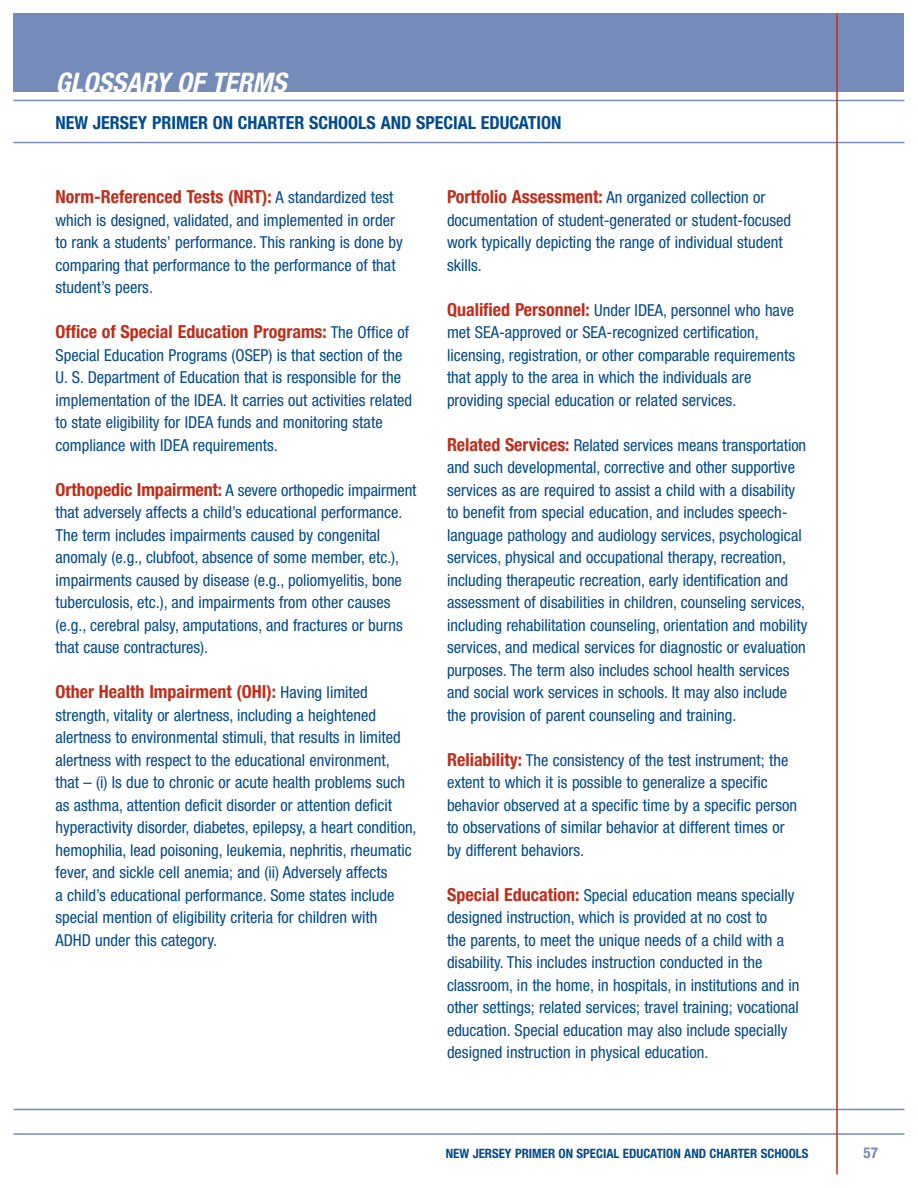
<style>
.page{position:relative;width:918px;height:1188px;background:#fff}
.page>*{position:absolute;margin:0;border:0;box-sizing:border-box;transform-origin:0 0}
.t1{font:italic 700 condensed 27px "Helvetica Neue";color:#fff}
.t2{font:700 condensed 18px "Helvetica Neue";color:#c02d19}
.t3{font:700 condensed 18px "Helvetica Neue";color:#004a8d}
.t4{font:condensed 16.5px/22.5px "Helvetica Neue";color:#004a8d}
.t5{font:700 condensed 15px "Helvetica Neue";color:#748bba}
.t6{font:700 condensed 12.9px "Helvetica Neue";color:#004a8d}
.s1{font-weight:400;font-size:16.5px;color:#004a8d}
.s2{font-weight:700;font-size:18px;color:#c02d19}
</style>
<div class="page">
<div style="left:14px;top:14px;width:890px;height:78px;background:#748bba"></div>
<hr style="left:14px;top:142px;width:890px;height:1px;background:#748bba">
<hr style="left:14px;top:100px;width:890px;height:1px;background:#748bba">
<hr style="left:14px;top:1109px;width:890px;height:1px;background:#748bba">
<hr style="left:14px;top:1133px;width:890px;height:2px;background:#748bba">
<hr style="left:836px;top:14px;width:2px;height:1160px;background:#c02d19">
<h1 class="t1" style="left:56px;top:73px;width:232px">GLOSSARY OF TERMS</h1>
<p class="t3" style="left:56px;top:116px;width:508px">NEW JERSEY PRIMER ON CHARTER SCHOOLS AND SPECIAL EDUCATION</p>
<p class="t2" style="left:56px;top:190px;width:339px">Norm-Referenced Tests (NRT): <span class="s1">A standardized test</span></p>
<p class="t4" style="left:56px;top:210px;width:349px">which is designed, validated, and implemented in order to rank a students’ performance. This ranking is done by comparing that performance to the performance of that student’s peers.</p>
<p class="t2" style="left:56px;top:325px;width:355px">Office of Special Education Programs: <span class="s1">The Office of</span></p>
<p class="t4" style="left:56px;top:345px;width:358px">Special Education Programs (OSEP) is that section of the U. S. Department of Education that is responsible for the implementation of the IDEA. It carries out activities related to state eligibility for IDEA funds and monitoring state compliance with IDEA requirements.</p>
<p class="t4" style="left:56px;top:480px;width:362px"><span class="s2">Orthopedic Impairment:</span> A severe orthopedic impairment that adversely affects a child’s educational performance.<br>The term includes impairments caused by congenital anomaly (e.g., clubfoot, absence of some member, etc.), impairments caused by disease (e.g., poliomyelitis, bone tuberculosis, etc.), and impairments from other causes (e.g., cerebral palsy, amputations, and fractures or burns that cause contractures).</p>
<p class="t2" style="left:56px;top:685px;width:314px">Other Health Impairment (OHI): <span class="s1">Having limited</span></p>
<p class="t4" style="left:56px;top:705px;width:363px">strength, vitality or alertness, including a heightened alertness to environmental stimuli, that results in limited alertness with respect to the educational environment, that – (i) Is due to chronic or acute health problems such as asthma, attention deficit disorder or attention deficit hyperactivity disorder, diabetes, epilepsy, a heart condition, hemophilia, lead poisoning, leukemia, nephritis, rheumatic fever, and sickle cell anemia; and (ii) Adversely affects<br>a child’s educational performance. Some states include special mention of eligibility criteria for children with ADHD under this category.</p>
<p class="t4" style="left:447px;top:188px;width:346px"><span class="s2">Portfolio Assessment:</span> An organized collection or documentation of student-generated or student-focused work typically depicting the range of individual student skills.</p>
<p class="t4" style="left:447px;top:300px;width:350px"><span class="s2">Qualified Personnel:</span> Under IDEA, personnel who have met SEA-approved or SEA-recognized certification, licensing, registration, or other comparable requirements that apply to the area in which the individuals are providing special education or related services.</p>
<p class="t4" style="left:447px;top:435px;width:362px"><span class="s2">Related Services:</span> Related services means transportation and such developmental, corrective and other supportive services as are required to assist a child with a disability to benefit from special education, and includes speech&shy;language pathology and audiology services, psychological services, physical and occupational therapy, recreation, including therapeutic recreation, early identification and assessment of disabilities in children, counseling services, including rehabilitation counseling, orientation and mobility services, and medical services for diagnostic or evaluation purposes. The term also includes school health services and social work services in schools. It may also include the provision of parent counseling and training.</p>
<p class="t4" style="left:447px;top:750px;width:352px"><span class="s2">Reliability:</span> The consistency of the test instrument; the extent to which it is possible to generalize a specific behavior observed at a specific time by a specific person to observations of similar behavior at different times or by different behaviors.</p>
<p class="t4" style="left:447px;top:885px;width:354px"><span class="s2">Special Education:</span> Special education means specially designed instruction, which is provided at no cost to<br>the parents, to meet the unique needs of a child with a disability. This includes instruction conducted in the classroom, in the home, in hospitals, in institutions and in other settings; related services; travel training; vocational education. Special education may also include specially designed instruction in physical education.</p>
<p class="t6" style="left:446px;top:1149px;width:364px">NEW JERSEY PRIMER ON SPECIAL EDUCATION AND CHARTER SCHOOLS</p>
<p class="t5" style="left:864px;top:1148px;width:16px">57</p>
</div>
